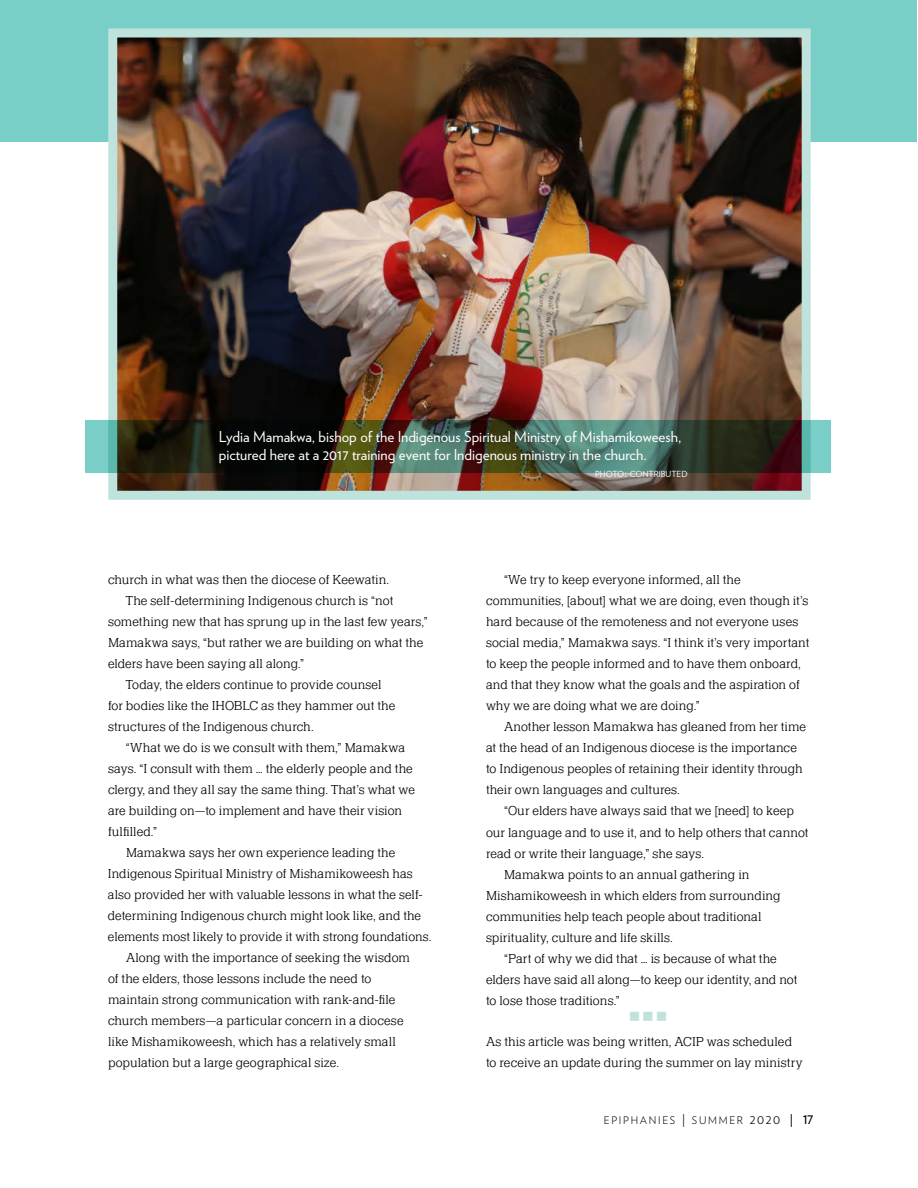
<style>
.page{position:relative;width:918px;height:1188px;background:#fff}
.page>*{position:absolute;margin:0;border:0;box-sizing:border-box;transform-origin:0 0}
.t1{font:15px/18px "Verlag";color:#fff}
.t2{font:300 13.5px/21px "Quint URWTOT";color:#000}
.t3{font:300 10.5px "Verlag";letter-spacing:.165em;color:#000}
.t4{font:8.4px "Verlag";color:#fff}
.s1{font-size:12px}
.s2{font-size:13.5px}
.s3{font-weight:400;font-size:13.5px}
.s4{font-weight:400;font-size:15px}
</style>
<div class="page">
<div style="left:0;top:0;width:917px;height:141px;background:#79cfc8"></div>
<img style="left:118px;top:38px;width:683px;height:452px">
<div style="left:108px;top:28px;width:703px;height:472px;border:9px solid #bde3dc"></div>
<svg style="left:86px;top:420px;width:745px;height:52px;background:#37493b"></svg>
<p class="t1" style="left:219px;top:427px;width:464px">Lydia Mamakwa, bishop of the Indigenous Spiritual Ministry of Mishamikoweesh, pictured here at a 2017 training event for Indigenous ministry in the church.</p>
<p class="t4" style="left:595px;top:468px;width:94px">PHOTO<span class="s1">:</span> CONTRIBUTED</p>
<p class="t2" style="left:108px;top:570px;width:283px">church in what was then the diocese of Keewatin.</p>
<p class="t2" style="left:126px;top:591px;width:269px">The self-determining Indigenous church is “not</p>
<p class="t2" style="left:108px;top:612px;width:321px">something new that has sprung up in the last few years,”</p>
<p class="t2" style="left:108px;top:633px;width:317px">Mamakwa says, “but rather we are building on what the</p>
<p class="t2" style="left:108px;top:654px;width:198px">elders have been saying all along.”</p>
<p class="t2" style="left:126px;top:675px;width:257px">Today, the elders continue to provide counsel</p>
<p class="t2" style="left:108px;top:696px;width:289px">for bodies like the IHOBLC as they hammer out the</p>
<p class="t2" style="left:108px;top:717px;width:207px">structures of the Indigenous church.</p>
<p class="t2" style="left:126px;top:738px;width:281px">“What we do is we consult with them,” Mamakwa</p>
<p class="t2" style="left:108px;top:759px;width:306px">says. “I consult with them … the elderly people and the</p>
<p class="t2" style="left:108px;top:780px;width:309px">clergy, and they all say the same thing. That’s what we</p>
<p class="t2" style="left:108px;top:801px;width:296px">are building on—to implement and have their vision</p>
<p class="t2" style="left:108px;top:822px;width:51px">fulfilled.”</p>
<p class="t2" style="left:126px;top:843px;width:271px">Mamakwa says her own experience leading the</p>
<p class="t2" style="left:108px;top:864px;width:306px">Indigenous Spiritual Ministry of Mishamikoweesh has</p>
<p class="t2" style="left:108px;top:885px;width:316px">also provided her with valuable lessons in what the self-</p>
<p class="t2" style="left:108px;top:906px;width:315px">determining Indigenous church might look like, and the</p>
<p class="t2" style="left:108px;top:927px;width:325px">elements most likely to provide it with strong foundations.</p>
<p class="t2" style="left:126px;top:948px;width:286px">Along with the importance of seeking the wisdom</p>
<p class="t2" style="left:108px;top:969px;width:265px">of the elders, those lessons include the need to</p>
<p class="t2" style="left:108px;top:990px;width:289px">maintain strong communication with rank-and-file</p>
<p class="t2" style="left:108px;top:1011px;width:297px">church members—a particular concern in a diocese</p>
<p class="t2" style="left:108px;top:1032px;width:289px">like Mishamikoweesh, which has a relatively small</p>
<p class="t2" style="left:108px;top:1053px;width:233px">population but a large geographical size.</p>
<p class="t2" style="left:486px;top:570px;width:325px;text-indent:18px">“We try to keep everyone informed, all the communities, [about] what we are doing, even though it’s hard because of the remoteness and not everyone uses social media,” Mamakwa says. “I think it’s very important to keep the people informed and to have them onboard, and that they know what the goals and the aspiration of why we are doing what we are doing.”</p>
<p class="t2" style="left:486px;top:717px;width:322px;text-indent:18px">Another lesson Mamakwa has gleaned from her time at the head of an Indigenous diocese is the importance to Indigenous peoples of retaining their identity through their own languages and cultures.</p>
<p class="t2" style="left:504px;top:801px;width:291px">“Our elders have always said that we [need] to keep</p>
<p class="t2" style="left:486px;top:822px;width:324px">our language and to use it, and to help others that cannot</p>
<p class="t2" style="left:486px;top:843px;width:220px">read or write their language,” she says.</p>
<p class="t2" style="left:504px;top:864px;width:247px">Mamakwa points to an annual gathering in</p>
<p class="t2" style="left:486px;top:885px;width:296px">Mishamikoweesh in which elders from surrounding</p>
<p class="t2" style="left:486px;top:906px;width:277px">communities help teach people about traditional</p>
<p class="t2" style="left:486px;top:927px;width:188px">spirituality, culture and life skills.</p>
<p class="t2" style="left:504px;top:948px;width:274px">“Part of why we did that … is because of what the</p>
<p class="t2" style="left:486px;top:969px;width:313px">elders have said all along—to keep our identity, and not</p>
<p class="t2" style="left:486px;top:990px;width:136px">to lose those traditions.”</p>
<p class="t2" style="left:486px;top:1032px;width:318px">As this article was being written, ACIP was scheduled to receive an update during the summer on lay ministry</p>
<p class="t3" style="left:604px;top:1113px;width:211px">EPIPHANIES <span class="s2">|</span> SUMMER <span class="s2">2 0 2 0</span> <span class="s3">|</span> <span class="s4">17</span></p>
</div>
